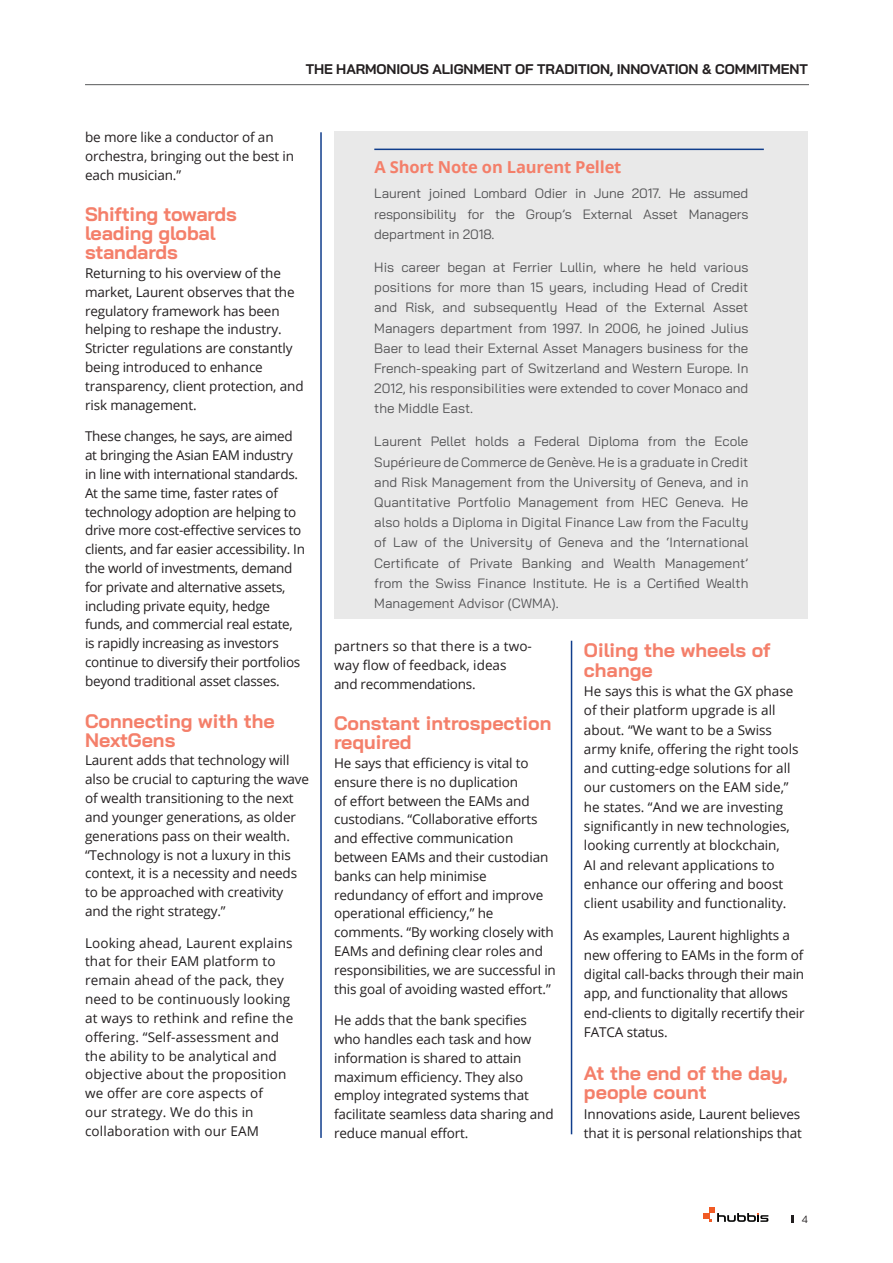
<style>
.page{position:relative;width:893px;height:1263px;background:#fff}
.page>*{position:absolute;margin:0;border:0;box-sizing:border-box;transform-origin:0 0}
.t1{font:700 19.5px/18.8px "Bai Jamjuree";color:#f47f6a}
.t2{font:700 16.5px "Open Sans";letter-spacing:-.01em;color:#f47f6a}
.t3{font:700 13.95px "Bai Jamjuree";letter-spacing:-.01em;color:#231f20}
.t4{font:13.5px/18.8px "Open Sans";letter-spacing:-.01em;color:#231f20}
.t5{font:13.5px/20.2px "Bai Jamjuree";color:#535355;text-align:justify}
.t6{font:13.5px/18.8px "Open Sans";letter-spacing:.01em;color:#231f20}
.t7{font:10.5px "Bai Jamjuree";color:#231f20}
</style>
<div class="page">
<svg style="left:703px;top:1207px;width:65px;height:15px"></svg>
<svg style="left:791px;top:1215px;width:3px;height:8px"></svg>
<div style="left:334px;top:132px;width:473px;height:487px;background:#e9e9e9"></div>
<hr style="left:374px;top:149px;width:390px;height:1px;background:#103d8c">
<hr style="left:320px;top:132px;width:2px;height:1006px;background:#103d8c">
<hr style="left:571px;top:641px;width:1px;height:493px;background:#103d8c">
<hr style="left:85px;top:84px;width:724px;height:1px;background:#57585a">
<p class="t3" style="left:306px;top:61px;width:504px">THE HARMONIOUS ALIGNMENT OF TRADITION, INNOVATION &amp; COMMITMENT</p>
<p class="t4" style="left:85px;top:127px;width:211px">be more like a conductor of an orchestra, bringing out the best in each musician.”</p>
<h1 class="t1" style="left:85px;top:205px;width:153px">Shifting towards leading global standards</h1>
<p class="t4" style="left:85px;top:263px;width:220px">Returning to his overview of the market, Laurent observes that the regulatory framework has been helping to reshape the industry.<br>Stricter regulations are constantly being introduced to enhance transparency, client protection, and risk management.</p>
<p class="t4" style="left:85px;top:427px;width:222px">These changes, he says, are aimed at bringing the Asian EAM industry in line with international standards.<br>At the same time, faster rates of technology adoption are helping to drive more cost-effective services to clients, and far easier accessibility. In the world of investments, demand for private and alternative assets, including private equity, hedge funds, and commercial real estate, is rapidly increasing as investors continue to diversify their portfolios beyond traditional asset classes.</p>
<h1 class="t1" style="left:85px;top:712px;width:191px">Connecting with the<br>NextGens</h1>
<p class="t4" style="left:85px;top:751px;width:225px">Laurent adds that technology will also be crucial to capturing the wave of wealth transitioning to the next and younger generations, as older generations pass on their wealth. “Technology is not a luxury in this context, it is a necessity and needs to be approached with creativity and the right strategy.”</p>
<p class="t6" style="left:85px;top:933px;width:210px">Looking ahead, Laurent explains that for their EAM platform to remain ahead of the pack, they need to be continuously looking at ways to rethink and refine the offering. “Self-assessment and the ability to be analytical and objective about the proposition we offer are core aspects of<br>our strategy. We do this in collaboration with our EAM</p>
<p class="t2" style="left:374px;top:156px;width:248px">A Short Note on Laurent Pellet</p>
<p class="t5" style="left:374px;top:183px;width:376px">Laurent joined Lombard Odier in June 2017. He assumed responsibility for the Group’s External Asset Managers department in 2018.</p>
<p class="t5" style="left:374px;top:257px;width:376px">His career began at Ferrier Lullin, where he held various positions for more than 15 years, including Head of Credit and Risk, and subsequently Head of the External Asset Managers department from 1997. In 2006, he joined Julius Baer to lead their External Asset Managers business for the French-speaking part of Switzerland and Western Europe. In 2012, his responsibilities were extended to cover Monaco and the Middle East.</p>
<p class="t5" style="left:374px;top:431px;width:376px">Laurent Pellet holds a Federal Diploma from the Ecole Supérieure de Commerce de Genève. He is a graduate in Credit and Risk Management from the University of Geneva, and in Quantitative Portfolio Management from HEC Geneva. He also holds a Diploma in Digital Finance Law from the Faculty of Law of the University of Geneva and the ‘International Certificate of Private Banking and Wealth Management’ from the Swiss Finance Institute. He is a Certified Wealth Management Advisor (CWMA).</p>
<p class="t4" style="left:334px;top:636px;width:199px">partners so that there is a two&shy;way flow of feedback, ideas and recommendations.</p>
<h1 class="t1" style="left:334px;top:714px;width:219px">Constant introspection required</h1>
<p class="t4" style="left:334px;top:753px;width:223px">He says that efficiency is vital to ensure there is no duplication<br>of effort between the EAMs and custodians. “Collaborative efforts and effective communication between EAMs and their custodian banks can help minimise redundancy of effort and improve operational efficiency,” he comments. “By working closely with<br>EAMs and defining clear roles and responsibilities, we are successful in this goal of avoiding wasted effort.”</p>
<p class="t4" style="left:334px;top:1010px;width:221px">He adds that the bank specifies who handles each task and how information is shared to attain maximum efficiency. They also employ integrated systems that facilitate seamless data sharing and reduce manual effort.</p>
<h1 class="t1" style="left:584px;top:641px;width:188px;line-height:19.4px">Oiling the wheels of change</h1>
<p class="t4" style="left:584px;top:681px;width:216px;line-height:19.4px">He says this is what the GX phase of their platform upgrade is all about. “We want to be a Swiss army knife, offering the right tools and cutting-edge solutions for all our customers on the EAM side,” he states. “And we are investing significantly in new technologies, looking currently at blockchain,<br>AI and relevant applications to enhance our offering and boost client usability and functionality.</p>
<p class="t4" style="left:584px;top:925px;width:222px;line-height:19.4px">As examples, Laurent highlights a new offering to EAMs in the form of digital call-backs through their main app, and functionality that allows end-clients to digitally recertify their FATCA status.</p>
<h1 class="t1" style="left:584px;top:1063px;width:205px;line-height:19.4px">At the end of the day, people count</h1>
<p class="t4" style="left:584px;top:1104px;width:219px;line-height:19.4px">Innovations aside, Laurent believes that it is personal relationships that</p>
<p class="t7" style="left:802px;top:1210px;width:8px">4</p>
</div>
